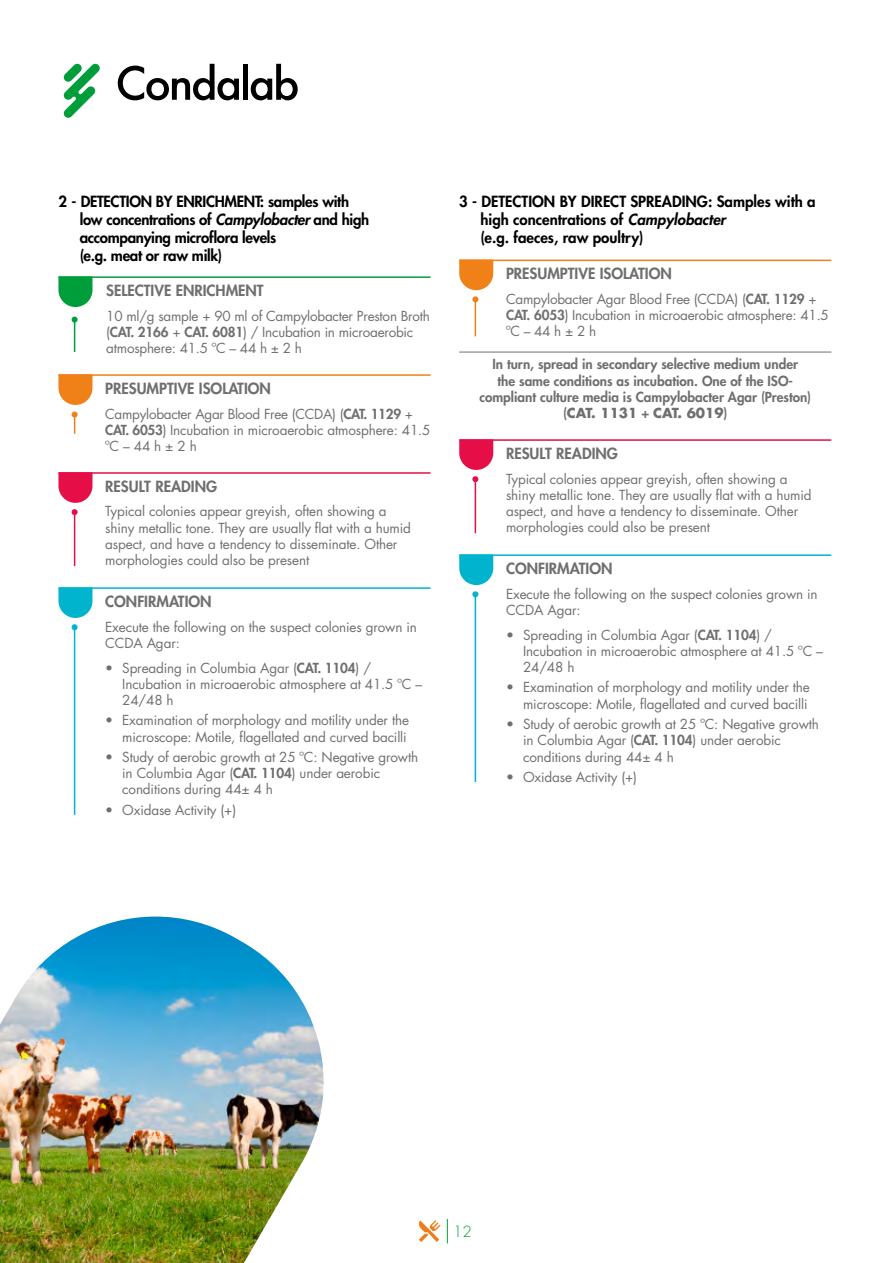
<style>
.page{position:relative;width:893px;height:1263px;background:#fff}
.page>*{position:absolute;margin:0;border:0;box-sizing:border-box;transform-origin:0 0}
.t1{font:800 15px/18px "Futura Std";letter-spacing:-.02em;color:#000}
.t2{font:800 15px "Futura Std";color:#706f6f}
.t3{font:800 15px/18px "Futura Std";color:#000}
.t4{font:300 15px "Futura Std";color:#009e3a}
.t5{font:13.5px/16.2px "Futura Std";letter-spacing:-.01em;color:#706f6f}
.t6{font:800 13.5px/16.2px "Futura Std";color:#706f6f;text-align:center}
.s1{font-style:italic}
.s2{font-weight:800}
.s3{font-weight:700}
</style>
<div class="page">
<svg style="left:419px;top:1220px;width:21px;height:22px"></svg>
<svg style="left:447px;top:1219px;width:1px;height:24px"></svg>
<svg style="left:64px;top:64px;width:36px;height:54px"></svg>
<svg style="left:118px;top:64px;width:121px;height:36px"></svg>
<div style="left:243px;top:64px;width:5px;height:36px;background:#000"></div>
<svg style="left:251px;top:64px;width:47px;height:36px"></svg>
<svg style="left:58px;top:376px;width:34px;height:29px"></svg>
<svg style="left:72px;top:412px;width:6px;height:22px"></svg>
<hr style="left:58px;top:374px;width:373px;height:2px;background:#f08018">
<svg style="left:58px;top:474px;width:34px;height:29px"></svg>
<hr style="left:74px;top:512px;width:1px;height:54px;background:#e50e46">
<svg style="left:72px;top:509px;width:6px;height:6px"></svg>
<hr style="left:58px;top:472px;width:373px;height:2px;background:#e50e46">
<svg style="left:459px;top:441px;width:34px;height:29px"></svg>
<hr style="left:475px;top:479px;width:1px;height:54px;background:#e50e46">
<svg style="left:472px;top:476px;width:6px;height:6px"></svg>
<hr style="left:459px;top:439px;width:372px;height:2px;background:#e50e46">
<svg style="left:58px;top:589px;width:34px;height:29px"></svg>
<hr style="left:74px;top:627px;width:1px;height:188px;background:#00b4ce">
<svg style="left:72px;top:624px;width:6px;height:6px"></svg>
<hr style="left:58px;top:587px;width:373px;height:2px;background:#00b4ce">
<svg style="left:459px;top:556px;width:34px;height:29px"></svg>
<hr style="left:475px;top:594px;width:1px;height:188px;background:#00b4ce">
<svg style="left:472px;top:591px;width:6px;height:6px"></svg>
<hr style="left:459px;top:554px;width:372px;height:2px;background:#00b4ce">
<hr style="left:74px;top:320px;width:1px;height:32px;background:#009e3a">
<svg style="left:72px;top:317px;width:6px;height:6px"></svg>
<svg style="left:58px;top:278px;width:34px;height:29px"></svg>
<hr style="left:58px;top:276px;width:373px;height:2px;background:#009e3a">
<hr style="left:459px;top:352px;width:372px;height:1px;background:#706f6f">
<hr style="left:475px;top:299px;width:1px;height:37px;background:#f08018">
<svg style="left:472px;top:296px;width:6px;height:6px"></svg>
<svg style="left:459px;top:261px;width:34px;height:29px"></svg>
<hr style="left:459px;top:260px;width:372px;height:1px;background:#f08018">
<img style="left:0;top:916px;width:324px;height:347px">
<p class="t1" style="left:80px;top:192px;width:291px;text-indent:-21px">2 - DETECTION BY ENRICHMENT: samples with low concentrations of <span class="s1">Campylobacter</span> and high accompanying microflora levels<br>(e.g. meat or raw milk)</p>
<p class="t2" style="left:106px;top:281px;width:159px">SELECTIVE ENRICHMENT</p>
<p class="t5" style="left:106px;top:308px;width:325px">10 ml/g sample + 90 ml of Campylobacter Preston Broth (<span class="s2">CAT. 2166</span> + <span class="s2">CAT. 6081</span>) / Incubation in microaerobic atmosphere: 41.5 ºC – 44 h ± 2 h</p>
<p class="t2" style="left:105px;top:379px;width:167px">PRESUMPTIVE ISOLATION</p>
<p class="t5" style="left:105px;top:406px;width:327px">Campylobacter Agar Blood Free (CCDA) (<span class="s2">CAT. 1129</span> +<br><span class="s2">CAT. 6053</span>) Incubation in microaerobic atmosphere: 41.5 ºC – 44 h ± 2 h</p>
<p class="t2" style="left:105px;top:477px;width:113px">RESULT READING</p>
<p class="t5" style="left:105px;top:503px;width:307px">Typical colonies appear greyish, often showing a shiny metallic tone. They are usually flat with a humid aspect, and have a tendency to disseminate. Other morphologies could also be present</p>
<p class="t2" style="left:105px;top:592px;width:108px">CONFIRMATION</p>
<p class="t5" style="left:105px;top:619px;width:313px">Execute the following on the suspect colonies grown in<br>CCDA Agar:</p>
<p class="t5" style="left:122px;top:660px;width:301px;text-indent:-17px">• Spreading in Columbia Agar (<span class="s2">CAT. 1104</span>) /<br>Incubation in microaerobic atmosphere at 41.5 ºC –<br>24/48 h</p>
<p class="t5" style="left:105px;top:712px;width:305px;text-align:right">• Examination of morphology and motility under the microscope: Motile, flagellated and curved bacilli</p>
<p class="t5" style="left:122px;top:749px;width:298px;text-indent:-17px">• Study of aerobic growth at 25 ºC: Negative growth in Columbia Agar (<span class="s2">CAT. 1104</span>) under aerobic conditions during 44± 4 h</p>
<p class="t5" style="left:105px;top:802px;width:133px">• Oxidase Activity (+)</p>
<p class="t3" style="left:480px;top:192px;width:337px;text-indent:-21px">3 - DETECTION BY DIRECT SPREADING: Samples with a high concentrations of <span class="s1">Campylobacter<br></span>(e.g. faeces, raw poultry)</p>
<p class="t2" style="left:506px;top:264px;width:167px">PRESUMPTIVE ISOLATION</p>
<p class="t5" style="left:506px;top:291px;width:324px">Campylobacter Agar Blood Free (CCDA) (<span class="s2">CAT. 1129</span> +<br><span class="s2">CAT. 6053</span>) Incubation in microaerobic atmosphere: 41.5 ºC – 44 h ± 2 h</p>
<p class="t6" style="left:479px;top:356px;width:333px">In turn, spread in secondary selective medium under<br>the same conditions as incubation. One of the ISO&shy;compliant culture media is Campylobacter Agar (Preston) (<span class="s3">CAT. 1131</span> + <span class="s3">CAT. 6019</span>)</p>
<p class="t2" style="left:506px;top:444px;width:113px">RESULT READING</p>
<p class="t5" style="left:506px;top:471px;width:307px">Typical colonies appear greyish, often showing a shiny metallic tone. They are usually flat with a humid aspect, and have a tendency to disseminate. Other morphologies could also be present</p>
<p class="t2" style="left:506px;top:559px;width:108px">CONFIRMATION</p>
<p class="t5" style="left:506px;top:586px;width:313px">Execute the following on the suspect colonies grown in<br>CCDA Agar:</p>
<p class="t5" style="left:523px;top:627px;width:301px;text-indent:-17px">• Spreading in Columbia Agar (<span class="s2">CAT. 1104</span>) /<br>Incubation in microaerobic atmosphere at 41.5 ºC –<br>24/48 h</p>
<p class="t5" style="left:506px;top:679px;width:305px;text-align:right">• Examination of morphology and motility under the microscope: Motile, flagellated and curved bacilli</p>
<p class="t5" style="left:523px;top:716px;width:298px;text-indent:-17px">• Study of aerobic growth at 25 ºC: Negative growth in Columbia Agar (<span class="s2">CAT. 1104</span>) under aerobic conditions during 44± 4 h</p>
<p class="t5" style="left:506px;top:769px;width:133px">• Oxidase Activity (+)</p>
<p class="t4" style="left:453px;top:1222px;width:20px">12</p>
</div>
